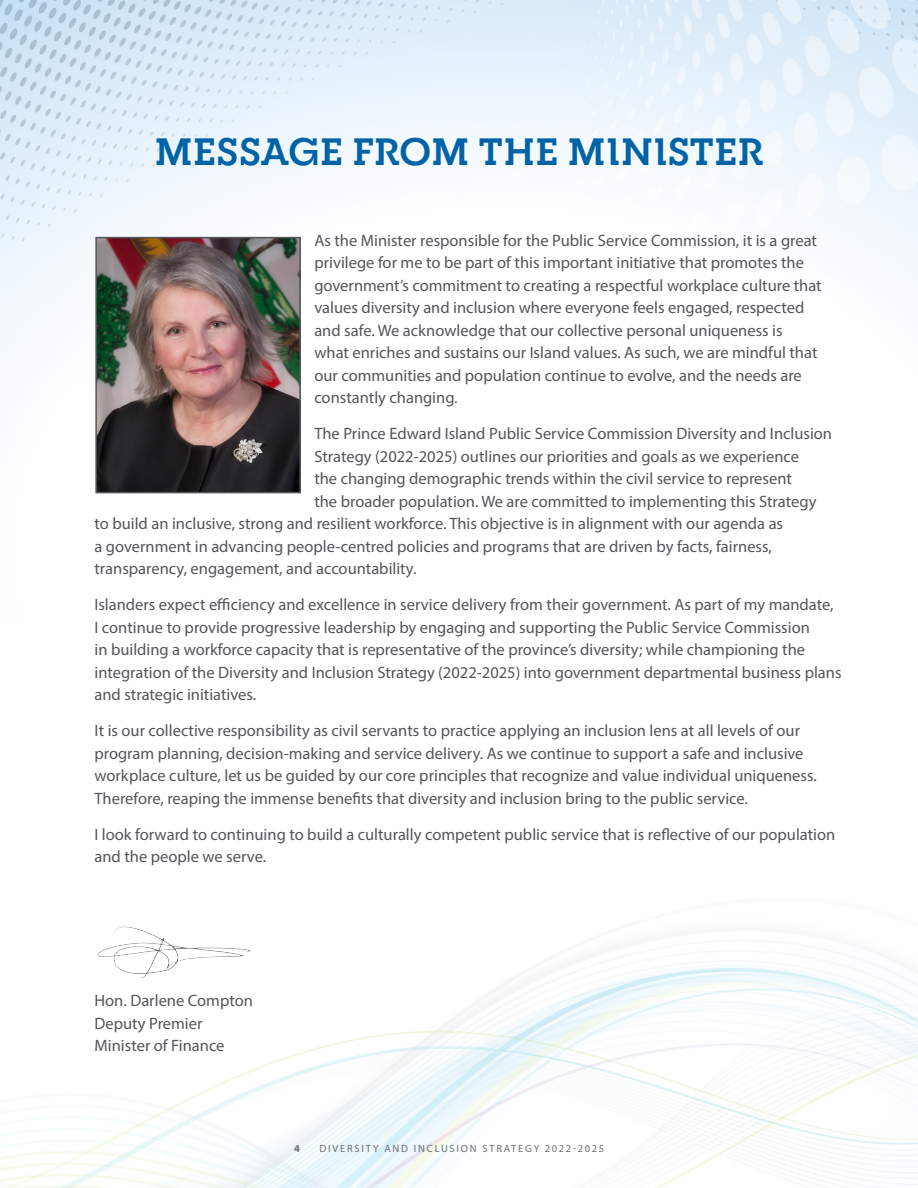
<style>
.page{position:relative;width:918px;height:1188px;background:#fff}
.page>*{position:absolute;margin:0;border:0;box-sizing:border-box;transform-origin:0 0}
.t1{font:700 37.5px "RNS Camelia";color:#0163a7}
.t2{font:16.5px/22.5px "Myriad Pro";color:#54555a}
.t3{font:10.5px "Myriad Pro";letter-spacing:.17em;color:#6c6d70}
.t4{font:700 10.5px "Myriad Pro";color:#6c6d70}
</style>
<div class="page">
<img style="left:0;top:946px;width:918px;height:242px">
<img style="left:0;top:0;width:918px;height:494px">
<img style="left:98px;top:240px;width:200px;height:250px">
<div style="left:95px;top:237px;width:206px;height:256px;border:2px solid #54555a"></div>
<img style="left:95px;top:926px;width:161px;height:54px">
<h2 class="t1" style="left:154px;top:128px;width:611px">MESSAGE FROM THE MINISTER</h2>
<h2 class="t2" style="left:314px;top:229px;width:509px">As the Minister responsible for the Public Service Commission, it is a great privilege for me to be part of this important initiative that promotes the government’s commitment to creating a respectful workplace culture that values diversity and inclusion where everyone feels engaged, respected and safe. We acknowledge that our collective personal uniqueness is<br>what enriches and sustains our Island values. As such, we are mindful that our communities and population continue to evolve, and the needs are constantly changing.</h2>
<h2 class="t2" style="left:314px;top:422px;width:519px">The Prince Edward Island Public Service Commission Diversity and Inclusion</h2>
<h2 class="t2" style="left:314px;top:445px;width:486px">Strategy (2022-2025) outlines our priorities and goals as we experience</h2>
<h2 class="t2" style="left:314px;top:467px;width:479px">the changing demographic trends within the civil service to represent</h2>
<h2 class="t2" style="left:314px;top:490px;width:504px">the broader population. We are committed to implementing this Strategy</h2>
<h2 class="t2" style="left:94px;top:512px;width:690px">to build an inclusive, strong and resilient workforce. This objective is in alignment with our agenda as</h2>
<h2 class="t2" style="left:94px;top:535px;width:679px">a government in advancing people-centred policies and programs that are driven by facts, fairness,</h2>
<h2 class="t2" style="left:94px;top:557px;width:323px">transparency, engagement, and accountability.</h2>
<h2 class="t2" style="left:94px;top:593px;width:749px">Islanders expect efficiency and excellence in service delivery from their government. As part of my mandate, I continue to provide progressive leadership by engaging and supporting the Public Service Commission<br>in building a workforce capacity that is representative of the province’s diversity; while championing the integration of the Diversity and Inclusion Strategy (2022-2025) into government departmental business plans and strategic initiatives.</h2>
<h2 class="t2" style="left:94px;top:719px;width:724px">It is our collective responsibility as civil servants to practice applying an inclusion lens at all levels of our program planning, decision-making and service delivery. As we continue to support a safe and inclusive workplace culture, let us be guided by our core principles that recognize and value individual uniqueness.<br>Therefore, reaping the immense benefits that diversity and inclusion bring to the public service.</h2>
<h2 class="t2" style="left:94px;top:823px;width:742px">I look forward to continuing to build a culturally competent public service that is reflective of our population and the people we serve.</h2>
<h2 class="t2" style="left:94px;top:989px;width:160px">Hon. Darlene Compton<br>Deputy Premier<br>Minister of Finance</h2>
<p class="t4" style="left:294px;top:1142px;width:7px">4</p>
<p class="t3" style="left:319px;top:1142px;width:286px">DIVERSITY AND INCLUSION STRATEGY 2022-2025</p>
</div>
